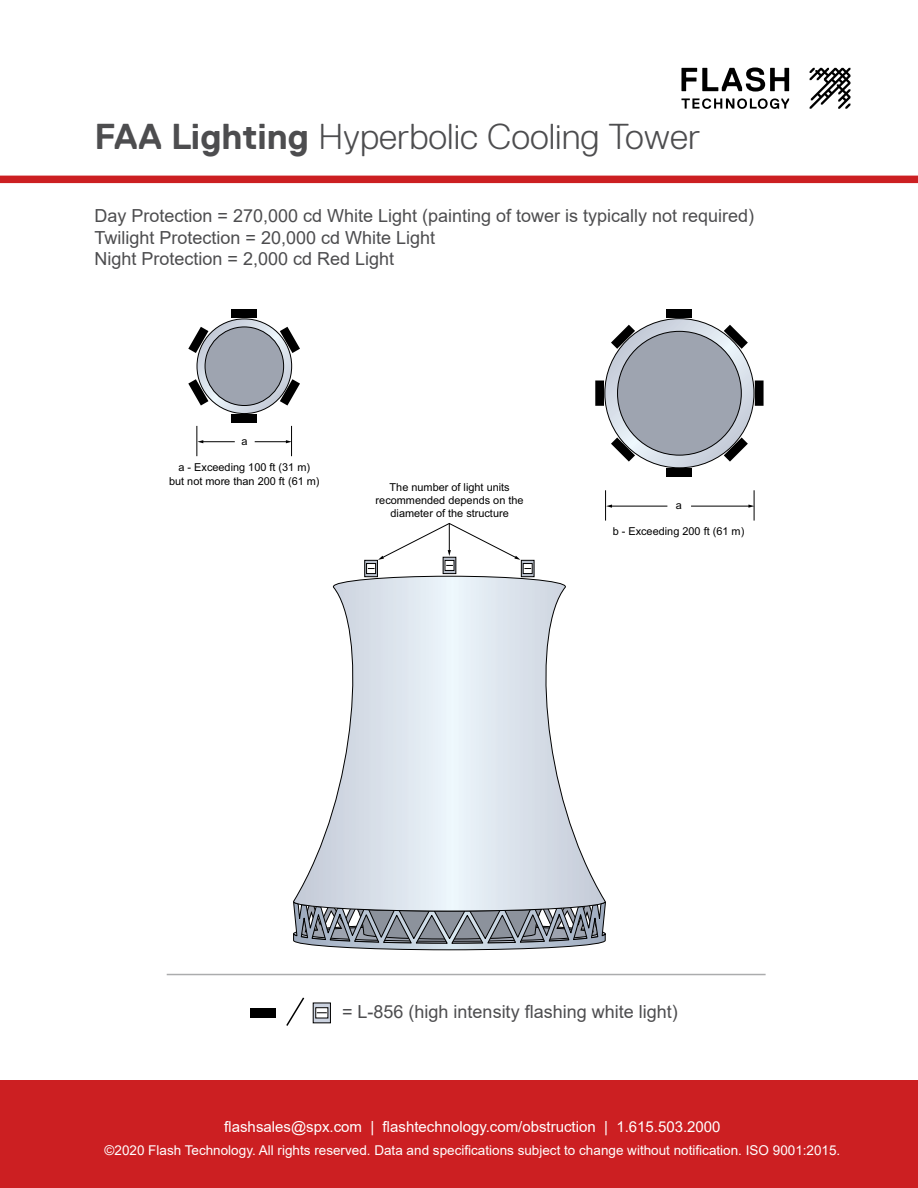
<style>
.page{position:relative;width:918px;height:1188px;background:#fff}
.page>*{position:absolute;margin:0;border:0;box-sizing:border-box;transform-origin:0 0}
.t1{font:300 36px "Replica Std";color:#4d4d4f}
.t2{font:18px/21.6px "Arial";color:#4d4d4f}
.t3{font:15px "Arial";color:#fff}
.t4{font:13.5px "Arial";color:#fff}
.t5{font:10.95px/13px "Arial";color:#000;text-align:center}
.s1{font-weight:700}
</style>
<div class="page">
<div style="left:0;top:1080px;width:918px;height:108px;background:#cc1f22"></div>
<div style="left:0;top:176px;width:918px;height:7px;background:#cc1f22"></div>
<svg style="left:810px;top:68px;width:41px;height:41px"></svg>
<svg style="left:681px;top:68px;width:108px;height:24px"></svg>
<svg style="left:681px;top:98px;width:108px;height:11px"></svg>
<svg style="left:315px;top:1005px;width:14px;height:16px"></svg>
<div style="left:313px;top:1003px;width:18px;height:20px;border:1px solid #000"></div>
<svg style="left:317px;top:1009px;width:9px;height:7px"></svg>
<div style="left:315px;top:1007px;width:13px;height:11px;border:1px solid #000"></div>
<hr style="left:167px;top:974px;width:599px;height:1px;background:#58595b">
<svg style="left:286px;top:997px;width:19px;height:29px"></svg>
<div style="left:250px;top:1008px;width:26px;height:9px;background:#000"></div>
<svg style="left:293px;top:523px;width:313px;height:428px"></svg>
<svg style="left:366px;top:556px;width:18px;height:18px"></svg>
<svg style="left:514px;top:556px;width:6px;height:4px"></svg>
<svg style="left:444px;top:524px;width:11px;height:47px"></svg>
<hr style="left:289px;top:474px;width:1px;height:30px;background:#000">
<hr style="left:290px;top:474px;width:1px;height:30px;background:#000">
<svg style="left:188px;top:309px;width:112px;height:187px"></svg>
<hr style="left:197px;top:426px;width:1px;height:30px;background:#000">
<hr style="left:291px;top:426px;width:1px;height:30px;background:#000">
<svg style="left:584px;top:309px;width:180px;height:240px"></svg>
<hr style="left:691px;top:506px;width:59px;height:1px;background:#000">
<hr style="left:611px;top:506px;width:56px;height:1px;background:#000">
<svg style="left:606px;top:474px;width:6px;height:42px"></svg>
<svg style="left:748px;top:505px;width:6px;height:3px"></svg>
<hr style="left:605px;top:490px;width:1px;height:31px;background:#000">
<hr style="left:754px;top:490px;width:1px;height:31px;background:#000">
<h1 class="t1" style="left:94px;top:117px;width:607px"><span class="s1">FAA Lighting</span> Hyperbolic Cooling Tower</h1>
<h2 class="t2" style="left:94px;top:205px;width:661px">Day Protection = 270,000 cd White Light (painting of tower is typically not required)<br>Twilight Protection = 20,000 cd White Light<br>Night Protection = 2,000 cd Red Light</h2>
<p class="t5" style="left:234px;top:435px;width:15px">aa</p>
<p class="t5" style="left:162px;top:461px;width:152px">a - Exceeding 100 ft (31 m)<br>but not more than 200 ft (61 m)</p>
<p class="t5" style="left:169px;top:461px;width:152px">a - Exceeding 100 ft (31 m)<br>but not more than 200 ft (61 m)</p>
<p class="t5" style="left:376px;top:480px;width:150px">The number of light units recommended depends on the diameter of the structure</p>
<p class="t5" style="left:676px;top:499px;width:15px">aa</p>
<p class="t5" style="left:613px;top:524px;width:133px">b - Exceeding 200 ft (61 m)</p>
<p class="t5" style="left:620px;top:524px;width:133px">b - Exceeding 200 ft (61 m)</p>
<h2 class="t2" style="left:342px;top:1001px;width:337px">= L-856 (high intensity flashing white light)</h2>
<h3 class="t3" style="left:224px;top:1117px;width:498px">flashsales@spx.com | flashtechnology.com/obstruction | 1.615.503.2000</h3>
<p class="t4" style="left:105px;top:1141px;width:737px">©2020 Flash Technology. All rights reserved. Data and specifications subject to change without notification. ISO 9001:2015.</p>
</div>
